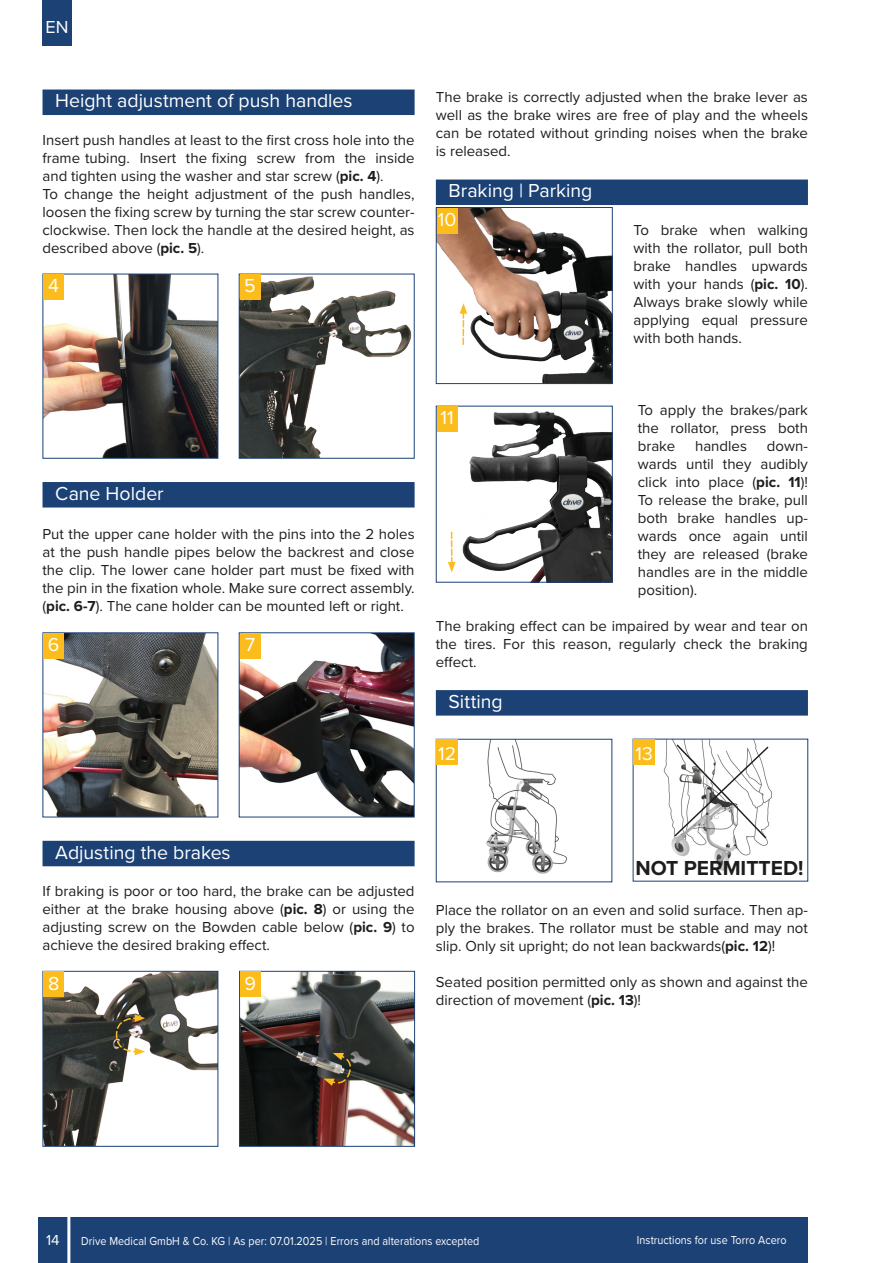
<style>
.page{position:relative;width:893px;height:1263px;background:#fff}
.page>*{position:absolute;margin:0;border:0;box-sizing:border-box;transform-origin:0 0}
.Text___0_mm{font:700 21px "Proxima Nova";color:#1d1d1b}
.Balken_Absatz_blau_EN{font:19.5px "Proxima Nova";color:#fff}
.Fußzeile_mittig{font:19.5px "Proxima Nova";color:#fff}
.Fußzeile_mittig-2{font:19.2px "Proxima Nova";color:#fff}
.t1{font:18px "Proxima Nova";color:#fff}
.Text___0_mm_Blocksatzt_verbessert_EN{font:15px/18px "Proxima Nova";color:#1d1d1b;text-align:justify}
.Text___0_mm_Blocksatzt_verbessert_DE{font:15px/18px "Proxima Nova";color:#1d1d1b;text-align:justify}
.t2{font:15px "Proxima Nova";color:#fff}
.t3{font:12px "Proxima Nova";letter-spacing:.005em;color:#fff;scale:.9 1}
.s1{font-weight:700}
</style>
<div class="page">
<div style="left:38px;top:1217px;width:770px;height:46px;background:#1b4175"></div>
<hr style="left:67px;top:1211px;width:3px;height:52px;background:#fff">
<div style="left:43px;top:0;width:29px;height:46px;background:#1b4175"></div>
<div style="left:43px;top:90px;width:372px;height:25px;background:#1b4175"></div>
<div style="left:43px;top:482px;width:372px;height:25px;background:#1b4175"></div>
<div style="left:43px;top:841px;width:372px;height:25px;background:#1b4175"></div>
<img style="left:42px;top:273px;width:177px;height:186px">
<div style="left:43px;top:274px;width:21px;height:26px;background:#fcbd1c"></div>
<svg style="left:238px;top:273px;width:177px;height:186px"></svg>
<div style="left:240px;top:274px;width:20px;height:26px;background:#fcbd1c"></div>
<img style="left:42px;top:632px;width:177px;height:186px">
<div style="left:43px;top:633px;width:21px;height:26px;background:#fcbd1c"></div>
<img style="left:238px;top:632px;width:177px;height:186px">
<div style="left:240px;top:633px;width:20px;height:26px;background:#fcbd1c"></div>
<svg style="left:42px;top:970px;width:177px;height:177px"></svg>
<svg style="left:239px;top:970px;width:176px;height:177px"></svg>
<div style="left:43px;top:972px;width:21px;height:25px;background:#fcbd1c"></div>
<div style="left:240px;top:972px;width:21px;height:25px;background:#fcbd1c"></div>
<div style="left:436px;top:180px;width:372px;height:25px;background:#1b4175"></div>
<div style="left:436px;top:690px;width:372px;height:26px;background:#1b4175"></div>
<svg style="left:632px;top:738px;width:176px;height:144px"></svg>
<svg style="left:435px;top:738px;width:178px;height:145px"></svg>
<div style="left:437px;top:740px;width:21px;height:25px;background:#fcbd1c"></div>
<div style="left:633px;top:739px;width:22px;height:26px;background:#fcbd1c"></div>
<img style="left:451px;top:408px;width:160px;height:173px">
<div style="left:436px;top:406px;width:177px;height:177px;border:1px solid #1b4175"></div>
<svg style="left:448px;top:532px;width:8px;height:40px"></svg>
<div style="left:437px;top:406px;width:20px;height:26px;background:#fcbd1c"></div>
<img style="left:438px;top:209px;width:173px;height:173px">
<div style="left:436px;top:207px;width:177px;height:177px;border:1px solid #1b4175"></div>
<svg style="left:460px;top:303px;width:7px;height:42px"></svg>
<div style="left:437px;top:208px;width:20px;height:25px;background:#fcbd1c"></div>
<p class="t1" style="left:46px;top:14px;width:24px">EN</p>
<p class="Balken_Absatz_blau_EN" style="left:55px;top:86px;width:299px">Height adjustment of push handles</p>
<p class="Text___0_mm_Blocksatzt_verbessert_EN" style="left:43px;top:130px;width:374px">Insert push handles at least to the first cross hole into the frame tubing. Insert the fixing screw from the inside and tighten using the washer and star screw (<span class="s1">pic. 4</span>).</p>
<p class="Text___0_mm_Blocksatzt_verbessert_EN" style="left:43px;top:184px;width:374px">To change the height adjustment of the push handles, loosen the fixing screw by turning the star screw counter&shy;clockwise. Then lock the handle at the desired height, as described above (<span class="s1">pic. 5</span>).</p>
<p class="Fußzeile_mittig" style="left:48px;top:271px;width:12px">4</p>
<p class="Fußzeile_mittig" style="left:244px;top:271px;width:13px">5</p>
<p class="Text___0_mm_Blocksatzt_verbessert_EN" style="left:436px;top:87px;width:374px">The brake is correctly adjusted when the brake lever as well as the brake wires are free of play and the wheels can be rotated without grinding noises when the brake is released.</p>
<p class="Balken_Absatz_blau_EN" style="left:449px;top:176px;width:145px">Braking | Parking</p>
<p class="Text___0_mm_Blocksatzt_verbessert_EN" style="left:634px;top:220px;width:176px">To brake when walking with the rollator, pull both brake handles upwards with your hands (<span class="s1">pic. 10</span>).<br>Always brake slowly while applying equal pressure with both hands.</p>
<p class="Fußzeile_mittig" style="left:438px;top:205px;width:20px">10</p>
<p class="Balken_Absatz_blau_EN" style="left:55px;top:479px;width:110px">Cane Holder</p>
<p class="Text___0_mm_Blocksatzt_verbessert_DE" style="left:43px;top:525px;width:374px">Put the upper cane holder with the pins into the 2 holes at the push handle pipes below the backrest and close the clip. The lower cane holder part must be fixed with the pin in the fixation whole. Make sure correct assembly.</p>
<p class="Text___0_mm_Blocksatzt_verbessert_DE" style="left:43px;top:597px;width:363px">(<span class="s1">pic. 6-7</span>). The cane holder can be mounted left or right.</p>
<p class="Fußzeile_mittig" style="left:48px;top:630px;width:13px">6</p>
<p class="Fußzeile_mittig" style="left:245px;top:630px;width:12px">7</p>
<p class="Text___0_mm_Blocksatzt_verbessert_EN" style="left:638px;top:400px;width:172px">To apply the brakes/park the rollator, press both brake</p>
<p class="Fußzeile_mittig" style="left:440px;top:403px;width:15px">11</p>
<p class="Text___0_mm_Blocksatzt_verbessert_EN" style="left:638px;top:436px;width:172px;text-indent:129px">down&shy;wards until they audibly click into place (<span class="s1">pic. 11</span>)!<br>To release the brake, pull both brake handles up&shy;wards once again until they are released (brake handles are in the middle position).</p>
<p class="Text___0_mm_Blocksatzt_verbessert_EN" style="left:436px;top:616px;width:374px">The braking effect can be impaired by wear and tear on the tires. For this reason, regularly check the braking effect.</p>
<p class="Balken_Absatz_blau_EN" style="left:449px;top:687px;width:56px">Sitting</p>
<p class="Text___0_mm_Blocksatzt_verbessert_EN" style="left:695px;top:436px;width:53px">handles</p>
<p class="Fußzeile_mittig-2" style="left:438px;top:739px;width:19px">12</p>
<p class="Fußzeile_mittig-2" style="left:635px;top:739px;width:19px">13</p>
<p class="Balken_Absatz_blau_EN" style="left:55px;top:838px;width:177px">Adjusting the brakes</p>
<p class="Text___0_mm_Blocksatzt_verbessert_EN" style="left:43px;top:881px;width:374px">If braking is poor or too hard, the brake can be adjusted either at the brake housing above (<span class="s1">pic. 8</span>) or using the adjusting screw on the Bowden cable below (<span class="s1">pic. 9</span>) to achieve the desired braking effect.</p>
<p class="Fußzeile_mittig" style="left:48px;top:968px;width:13px">8</p>
<p class="Fußzeile_mittig" style="left:245px;top:968px;width:13px">9</p>
<p class="Text___0_mm" style="left:635px;top:853px;width:170px">NOT PERMITTED!</p>
<p class="Text___0_mm_Blocksatzt_verbessert_EN" style="left:436px;top:900px;width:374px">Place the rollator on an even and solid surface. Then ap&shy;ply the brakes. The rollator must be stable and may not slip. Only sit upright; do not lean backwards(<span class="s1">pic. 12</span>)!</p>
<p class="Text___0_mm_Blocksatzt_verbessert_EN" style="left:436px;top:972px;width:374px">Seated position permitted only as shown and against the direction of movement (<span class="s1">pic. 13</span>)!</p>
<p class="t2" style="left:46px;top:1229px;width:15px">14</p>
<p class="t3" style="left:81px;top:1232px;width:444px">Drive Medical GmbH &amp; Co. KG | As per: 07.01.2025 | Errors and alterations excepted</p>
<p class="t3" style="left:637px;top:1231px;width:168px">Instructions for use Torro Acero</p>
</div>
